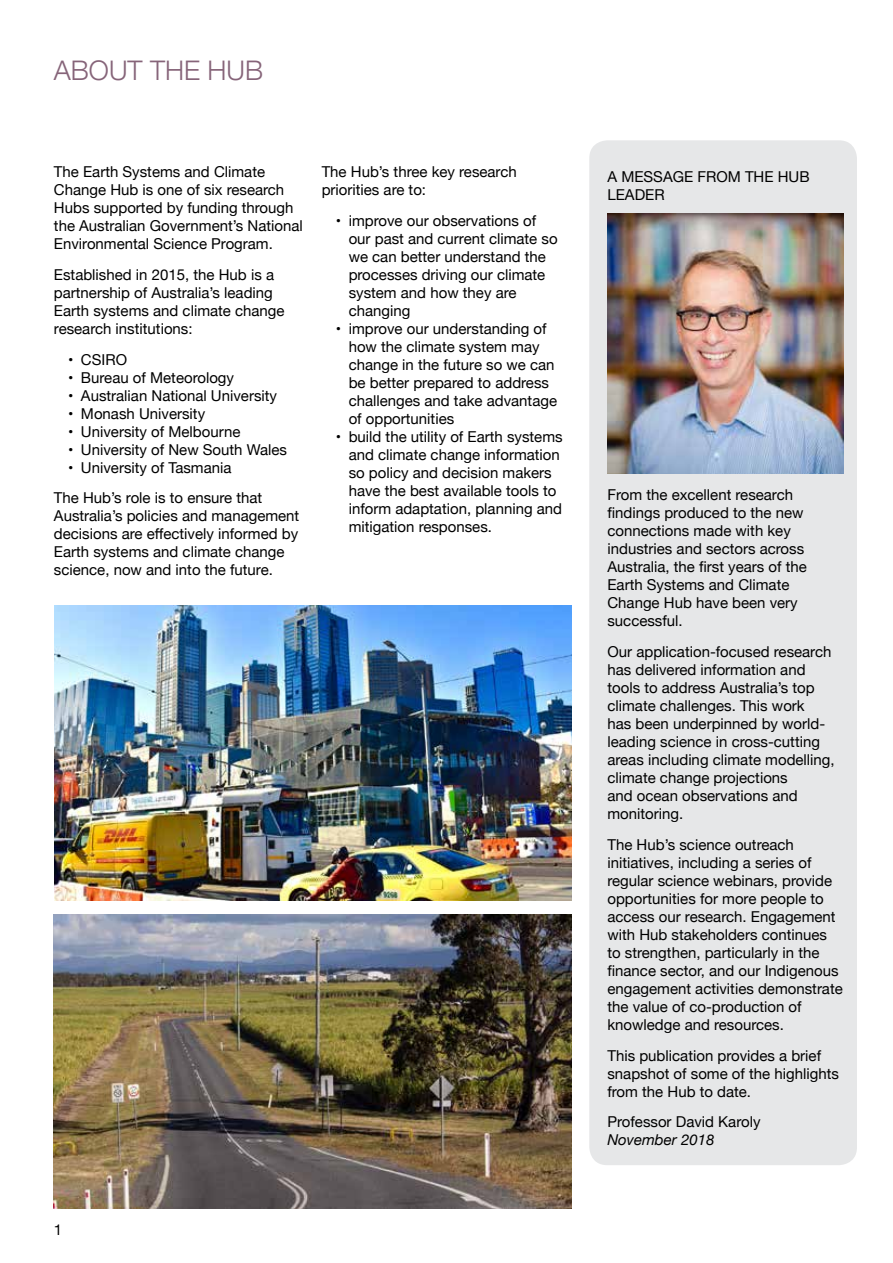
<style>
.page{position:relative;width:893px;height:1263px;background:#fff}
.page>*{position:absolute;margin:0;border:0;box-sizing:border-box;transform-origin:0 0}
.t1{font:300 27px "Helvetica Neue";color:#866479}
.t2{font:15px/18px "Helvetica Neue";color:#000}
.t3{font:italic 15px "Helvetica Neue";color:#000}
</style>
<div class="page">
<div style="left:589px;top:140px;width:268px;height:1025px;background:#e6e7e8;border-radius:18px"></div>
<img style="left:607px;top:213px;width:236px;height:260px">
<img style="left:54px;top:914px;width:517px;height:295px">
<img style="left:54px;top:605px;width:517px;height:295px">
<h1 class="t1" style="left:54px;top:49px;width:211px">ABOUT THE HUB</h1>
<p class="t2" style="left:54px;top:164px;width:250px">The Earth Systems and Climate Change Hub is one of six research Hubs supported by funding through the Australian Government’s National Environmental Science Program.</p>
<p class="t2" style="left:54px;top:266px;width:232px">Established in 2015, the Hub is a partnership of Australia’s leading<br>Earth systems and climate change research institutions:</p>
<p class="t2" style="left:68px;top:351px;width:60px">• CSIRO</p>
<p class="t2" style="left:68px;top:369px;width:167px">• Bureau of Meteorology</p>
<p class="t2" style="left:68px;top:387px;width:210px">• Australian National University</p>
<p class="t2" style="left:68px;top:405px;width:138px">• Monash University</p>
<p class="t2" style="left:68px;top:423px;width:174px">• University of Melbourne</p>
<p class="t2" style="left:68px;top:441px;width:220px">• University of New South Wales</p>
<p class="t2" style="left:54px;top:453px;width:210px;line-height:30.8px;text-indent:14px">• University of Tasmania<br>The Hub’s role is to ensure that</p>
<p class="t2" style="left:54px;top:508px;width:247px">Australia’s policies and management decisions are effectively informed by Earth systems and climate change science, now and into the future.</p>
<p class="t2" style="left:322px;top:164px;width:197px">The Hub’s three key research priorities are to:</p>
<p class="t2" style="left:349px;top:212px;width:210px;text-indent:-13px">• improve our observations of our past and current climate so we can better understand the processes driving our climate system and how they are changing</p>
<p class="t2" style="left:349px;top:320px;width:210px;text-indent:-13px">• improve our understanding of how the climate system may change in the future so we can be better prepared to address challenges and take advantage of opportunities</p>
<p class="t2" style="left:349px;top:428px;width:215px;text-indent:-13px">• build the utility of Earth systems and climate change information so policy and decision makers have the best available tools to inform adaptation, planning and mitigation responses.</p>
<p class="t2" style="left:54px;top:1221px;width:10px">1</p>
<p class="t2" style="left:607px;top:168px;width:204px">A MESSAGE FROM THE HUB<br>LEADER</p>
<p class="t2" style="left:607px;top:487px;width:201px">From the excellent research findings produced to the new connections made with key industries and sectors across<br>Australia, the first years of the<br>Earth Systems and Climate<br>Change Hub have been very successful.</p>
<p class="t2" style="left:607px;top:644px;width:229px">Our application-focused research has delivered information and tools to address Australia’s top climate challenges. This work<br>has been underpinned by world&shy;leading science in cross-cutting areas including climate modelling, climate change projections<br>and ocean observations and monitoring.</p>
<p class="t2" style="left:607px;top:836px;width:237px">The Hub’s science outreach initiatives, including a series of regular science webinars, provide opportunities for more people to access our research. Engagement with Hub stakeholders continues to strengthen, particularly in the finance sector, and our Indigenous engagement activities demonstrate the value of co-production of knowledge and resources.</p>
<p class="t2" style="left:607px;top:1047px;width:233px">This publication provides a brief snapshot of some of the highlights from the Hub to date.</p>
<p class="t2" style="left:607px;top:1114px;width:155px">Professor David Karoly</p>
<p class="t3" style="left:607px;top:1129px;width:108px">November 2018</p>
</div>
